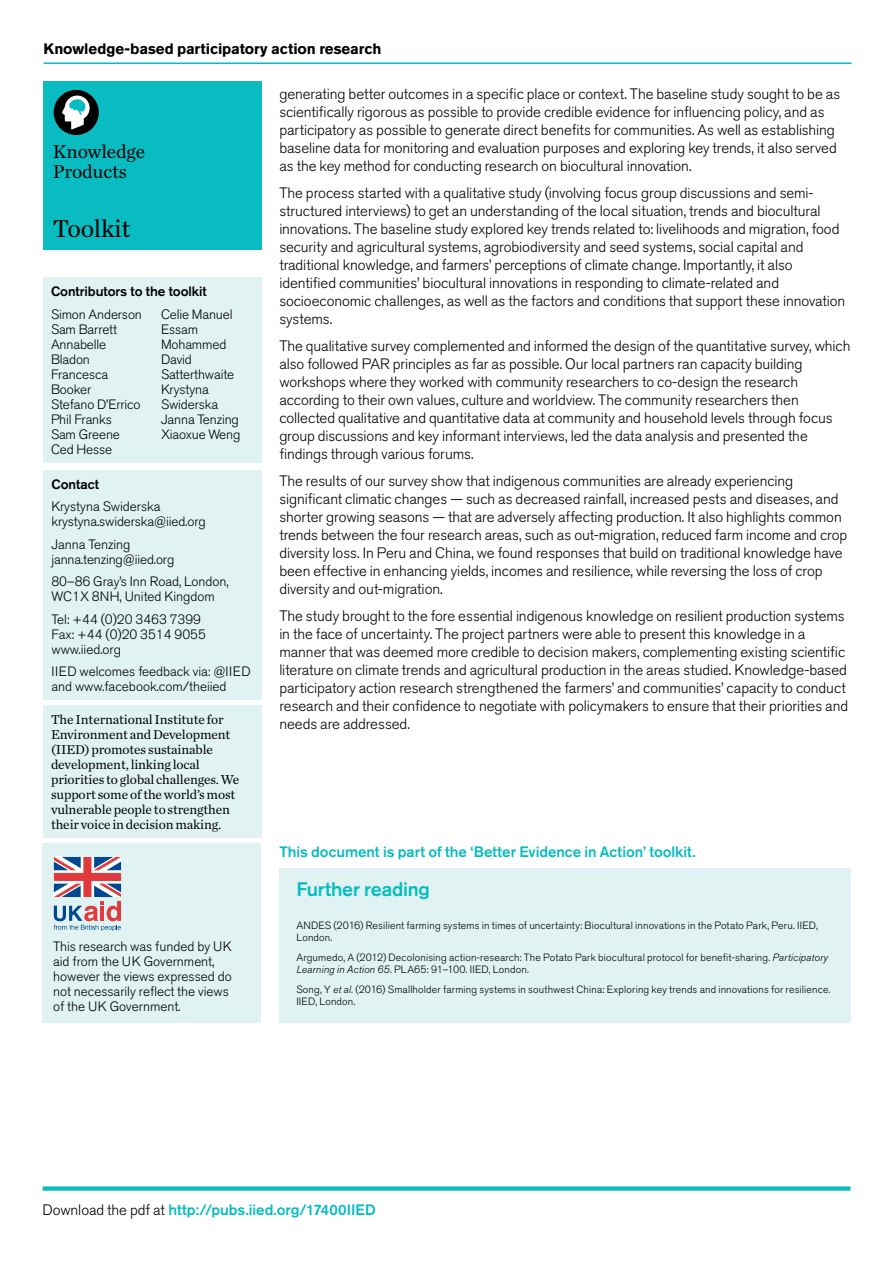
<style>
.page{position:relative;width:893px;height:1263px;background:#fff}
.page>*{position:absolute;margin:0;border:0;box-sizing:border-box;transform-origin:0 0}
.t1{font:25.5px "Chronicle Text G1";letter-spacing:-.01em;color:#000}
.t2{font:19.5px/20.7px "Chronicle Text G1";letter-spacing:-.01em;color:#000}
.t3{font:500 19.5px "Akzidenz Grotesk BE";letter-spacing:-.015em;color:#08bcc1}
.t4{font:300 15px/18px "Akzidenz Grotesk BE";letter-spacing:-.005em;color:#000}
.t5{font:500 15px "Akzidenz Grotesk BE";color:#08bcc1}
.t6{font:700 15px "Akzidenz Grotesk BE";letter-spacing:-.005em;color:#000}
.t7{font:300 13.5px/15px "Akzidenz Grotesk BE";letter-spacing:-.005em;color:#000}
.t8{font:13.5px/15px "Chronicle Text G1";letter-spacing:-.01em;color:#000}
.t9{font:500 13.5px "Akzidenz Grotesk BE";letter-spacing:-.005em;color:#000}
.t10{font:300 10.5px/12px "Akzidenz Grotesk BE";letter-spacing:.015em;color:#000}
.s1{font-style:italic}
.s2{font-weight:300;color:#000}
</style>
<div class="page">
<div style="left:43px;top:1186px;width:807px;height:5px;background:#08bcc1"></div>
<hr style="left:44px;top:63px;width:807px;height:1px;background:#08bcc1">
<div style="left:43px;top:705px;width:218px;height:133px;background:#e0f2f2"></div>
<div style="left:43px;top:470px;width:219px;height:229px;background:#e0f2f2"></div>
<div style="left:43px;top:843px;width:218px;height:179px;background:#e0f2f2"></div>
<svg style="left:54px;top:857px;width:67px;height:74px"></svg>
<div style="left:43px;top:81px;width:218px;height:169px;background:#08bcc1"></div>
<div style="left:54px;top:90px;width:45px;height:45px;background:#000;border-radius:50%"></div>
<svg style="left:62px;top:96px;width:28px;height:34px"></svg>
<div style="left:43px;top:277px;width:218px;height:186px;background:#e0f2f2"></div>
<div style="left:279px;top:868px;width:571px;height:154px;background:#e0f2f2"></div>
<p class="t6" style="left:44px;top:40px;width:339px">Knowledge-based participatory action research</p>
<h2 class="t2" style="left:53px;top:140px;width:94px">Knowledge<br>Products</h2>
<h1 class="t1" style="left:53px;top:209px;width:79px">Toolkit</h1>
<p class="t9" style="left:51px;top:283px;width:157px">Contributors to the toolkit</p>
<p class="t7" style="left:51px;top:307px;width:92px">Simon Anderson<br>Sam Barrett<br>Annabelle<br>Bladon<br>Francesca<br>Booker<br>Stefano D’Errico<br>Phil Franks<br>Sam Greene<br>Ced Hesse</p>
<p class="t7" style="left:161px;top:307px;width:81px">Celie Manuel<br>Essam<br>Mohammed<br>David<br>Satterthwaite<br>Krystyna<br>Swiderska<br>Janna Tenzing<br>Xiaoxue Weng</p>
<p class="t9" style="left:51px;top:475px;width:49px">Contact</p>
<p class="t7" style="left:51px;top:499px;width:156px">Krystyna Swiderska krystyna.swiderska@iied.org</p>
<p class="t7" style="left:51px;top:537px;width:124px">Janna Tenzing janna.tenzing@iied.org</p>
<p class="t7" style="left:51px;top:574px;width:179px">80–86 Gray’s Inn Road, London,<br>WC1X 8NH, United Kingdom</p>
<p class="t7" style="left:51px;top:612px;width:156px">Tel: +44 (0)20 3463 7399<br>Fax: +44 (0)20 3514 9055 www.iied.org</p>
<p class="t7" style="left:51px;top:664px;width:201px">IIED welcomes feedback via: @IIED and www.facebook.com/theiied</p>
<p class="t8" style="left:51px;top:711px;width:190px">The International Institute for<br>Environment and Development (IIED) promotes sustainable development, linking local priorities to global challenges. We support some of the world’s most vulnerable people to strengthen their voice in decision making.</p>
<p class="t7" style="left:53px;top:939px;width:180px">This research was funded by UK aid from the UK Government, however the views expressed do not necessarily reflect the views of the UK Government.</p>
<p class="t4" style="left:279px;top:85px;width:562px">generating better outcomes in a specific place or context. The baseline study sought to be as scientifically rigorous as possible to provide credible evidence for influencing policy, and as participatory as possible to generate direct benefits for communities. As well as establishing baseline data for monitoring and evaluation purposes and exploring key trends, it also served as the key method for conducting research on biocultural innovation.</p>
<p class="t4" style="left:279px;top:184px;width:567px">The process started with a qualitative study (involving focus group discussions and semi&shy;structured interviews) to get an understanding of the local situation, trends and biocultural innovations. The baseline study explored key trends related to: livelihoods and migration, food security and agricultural systems, agrobiodiversity and seed systems, social capital and traditional knowledge, and farmers’ perceptions of climate change. Importantly, it also identified communities’ biocultural innovations in responding to climate-related and socioeconomic challenges, as well as the factors and conditions that support these innovation systems.</p>
<p class="t4" style="left:279px;top:337px;width:573px">The qualitative survey complemented and informed the design of the quantitative survey, which also followed PAR principles as far as possible. Our local partners ran capacity building workshops where they worked with community researchers to co-design the research according to their own values, culture and worldview. The community researchers then collected qualitative and quantitative data at community and household levels through focus group discussions and key informant interviews, led the data analysis and presented the findings through various forums.</p>
<p class="t4" style="left:279px;top:472px;width:569px">The results of our survey show that indigenous communities are already experiencing significant climatic changes — such as decreased rainfall, increased pests and diseases, and shorter growing seasons — that are adversely affecting production. It also highlights common trends between the four research areas, such as out-migration, reduced farm income and crop diversity loss. In Peru and China, we found responses that build on traditional knowledge have been effective in enhancing yields, incomes and resilience, while reversing the loss of crop diversity and out-migration.</p>
<p class="t4" style="left:279px;top:607px;width:570px">The study brought to the fore essential indigenous knowledge on resilient production systems in the face of uncertainty. The project partners were able to present this knowledge in a manner that was deemed more credible to decision makers, complementing existing scientific literature on climate trends and agricultural production in the areas studied. Knowledge-based participatory action research strengthened the farmers’ and communities’ capacity to conduct research and their confidence to negotiate with policymakers to ensure that their priorities and needs are addressed.</p>
<p class="t5" style="left:279px;top:842px;width:418px">This document is part of the ‘Better Evidence in Action’ toolkit.</p>
<h2 class="t3" style="left:296px;top:877px;width:135px">Further reading</h2>
<p class="t10" style="left:296px;top:919px;width:523px">ANDES (2016) Resilient farming systems in times of uncertainty: Biocultural innovations in the Potato Park, Peru. IIED,<br>London.</p>
<p class="t10" style="left:296px;top:952px;width:533px">Argumedo, A (2012) Decolonising action-research: The Potato Park biocultural protocol for benefit-sharing. <span class="s1">Participatory<br>Learning in Action 65</span>. PLA65: 91–100. IIED, London.</p>
<p class="t10" style="left:296px;top:984px;width:536px">Song, Y <span class="s1">et al.</span> (2016) Smallholder farming systems in southwest China: Exploring key trends and innovations for resilience.<br>IIED, London.</p>
<p class="t5" style="left:43px;top:1201px;width:335px"><span class="s2">Download the pdf at</span> http://pubs.iied.org/17400IIED</p>
</div>
